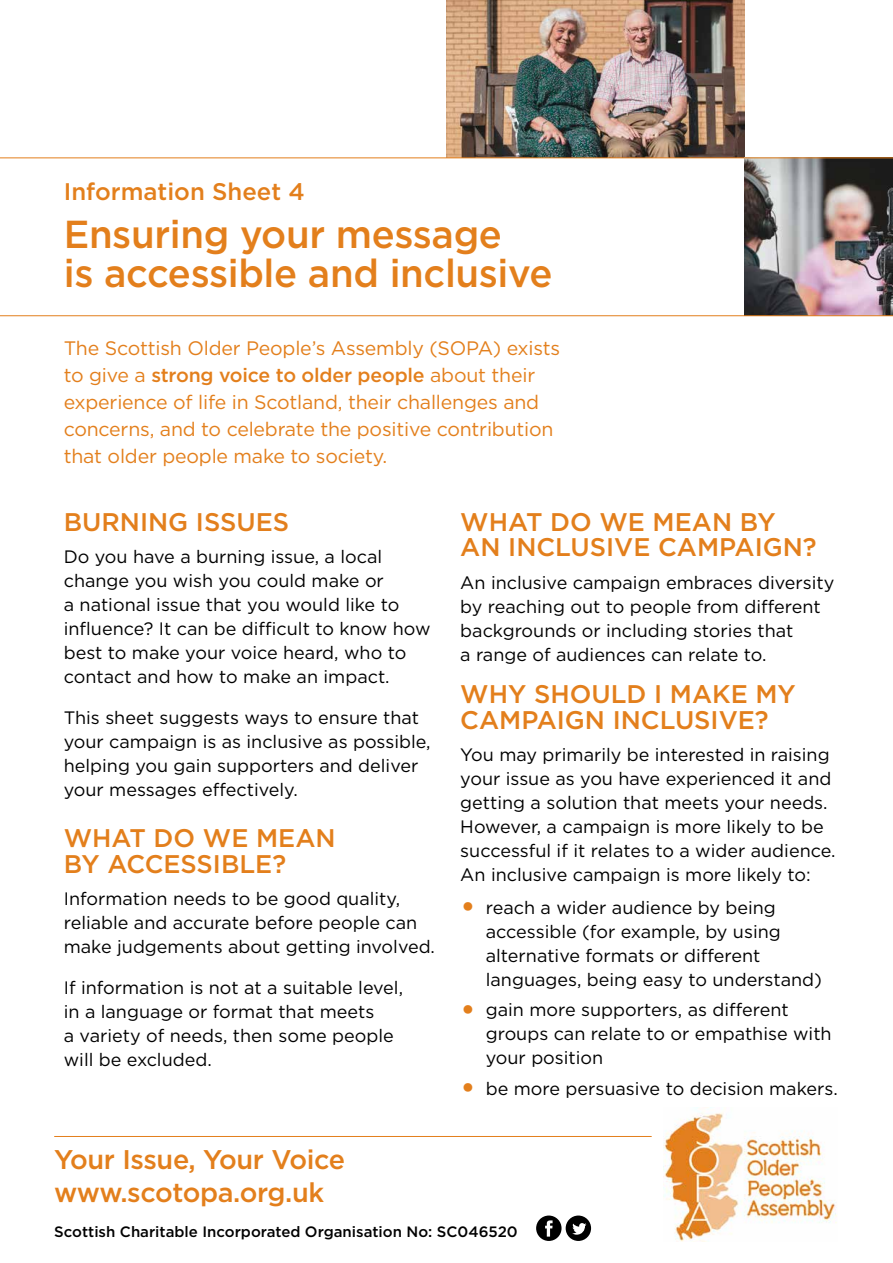
<style>
.page{position:relative;width:893px;height:1263px;background:#fff}
.page>*{position:absolute;margin:0;border:0;box-sizing:border-box;transform-origin:0 0}
.t1{font:500 39px/39px "Gotham";letter-spacing:-.01em;color:#e37f1c}
.t2{font:500 27px/33px "Gotham";letter-spacing:-.015em;color:#e37f1c}
.t3{font:500 25.5px/25.5px "Gotham";color:#e37f1c}
.t4{font:500 24px "Gotham";color:#e37f1c}
.t5{font:19.5px/27px "Gotham";letter-spacing:-.01em;color:#e37f1c}
.t6{font:18px/24px "Gotham";color:#000}
.t7{font:500 15px "Gotham";color:#000}
.s1{font-weight:500}
.s2{font-size:33px;color:#e37f1c}
</style>
<div class="page">
<svg style="left:536px;top:1215px;width:55px;height:26px"></svg>
<hr style="left:54px;top:1136px;width:598px;height:1px;background:#e37f1c">
<img style="left:664px;top:1113px;width:173px;height:129px">
<img style="left:446px;top:0;width:298px;height:157px">
<svg style="left:0;top:157px;width:893px;height:159px"></svg>
<h3 class="t4" style="left:64px;top:176px;width:242px">Information Sheet 4</h3>
<h1 class="t1" style="left:64px;top:214px;width:490px">Ensuring your message<br>is accessible and inclusive</h1>
<p class="t5" style="left:64px;top:334px;width:498px">The Scottish Older People’s Assembly (SOPA) exists to give a <span class="s1">strong voice to older people</span> about their experience of life in Scotland, their challenges and concerns, and to celebrate the positive contribution that older people make to society.</p>
<h3 class="t3" style="left:64px;top:509px;width:227px">BURNING ISSUES</h3>
<p class="t6" style="left:64px;top:544px;width:368px">Do you have a burning issue, a local change you wish you could make or<br>a national issue that you would like to influence? It can be difficult to know how best to make your voice heard, who to contact and how to make an impact.</p>
<p class="t6" style="left:64px;top:705px;width:368px">This sheet suggests ways to ensure that your campaign is as inclusive as possible, helping you gain supporters and deliver your messages effectively.</p>
<h3 class="t3" style="left:64px;top:825px;width:273px">WHAT DO WE MEAN<br>BY ACCESSIBLE?</h3>
<p class="t6" style="left:64px;top:886px;width:373px">Information needs to be good quality, reliable and accurate before people can make judgements about getting involved.</p>
<p class="t6" style="left:64px;top:975px;width:341px">If information is not at a suitable level, in a language or format that meets<br>a variety of needs, then some people will be excluded.</p>
<h3 class="t3" style="left:460px;top:509px;width:358px">WHAT DO WE MEAN BY<br>AN INCLUSIVE CAMPAIGN?</h3>
<p class="t6" style="left:460px;top:570px;width:376px">An inclusive campaign embraces diversity by reaching out to people from different backgrounds or including stories that<br>a range of audiences can relate to.</p>
<h3 class="t3" style="left:460px;top:681px;width:337px">WHY SHOULD I MAKE MY<br>CAMPAIGN INCLUSIVE?</h3>
<p class="t6" style="left:460px;top:742px;width:377px">You may primarily be interested in raising your issue as you have experienced it and getting a solution that meets your needs.<br>However, a campaign is more likely to be successful if it relates to a wider audience.<br>An inclusive campaign is more likely to:</p>
<p class="t6" style="left:486px;top:895px;width:338px;text-indent:-26px"><span class="s2">•</span> reach a wider audience by being accessible (for example, by using alternative formats or different languages, being easy to understand)</p>
<p class="t6" style="left:486px;top:997px;width:347px;text-indent:-26px"><span class="s2">•</span> gain more supporters, as different groups can relate to or empathise with your position</p>
<p class="t6" style="left:460px;top:1076px;width:379px"><span class="s2">•</span> be more persuasive to decision makers.</p>
<h2 class="t2" style="left:54px;top:1143px;width:292px">Your Issue, Your Voice www.scotopa.org.uk</h2>
<p class="t7" style="left:54px;top:1222px;width:465px">Scottish Charitable Incorporated Organisation No: SC046520</p>
</div>
